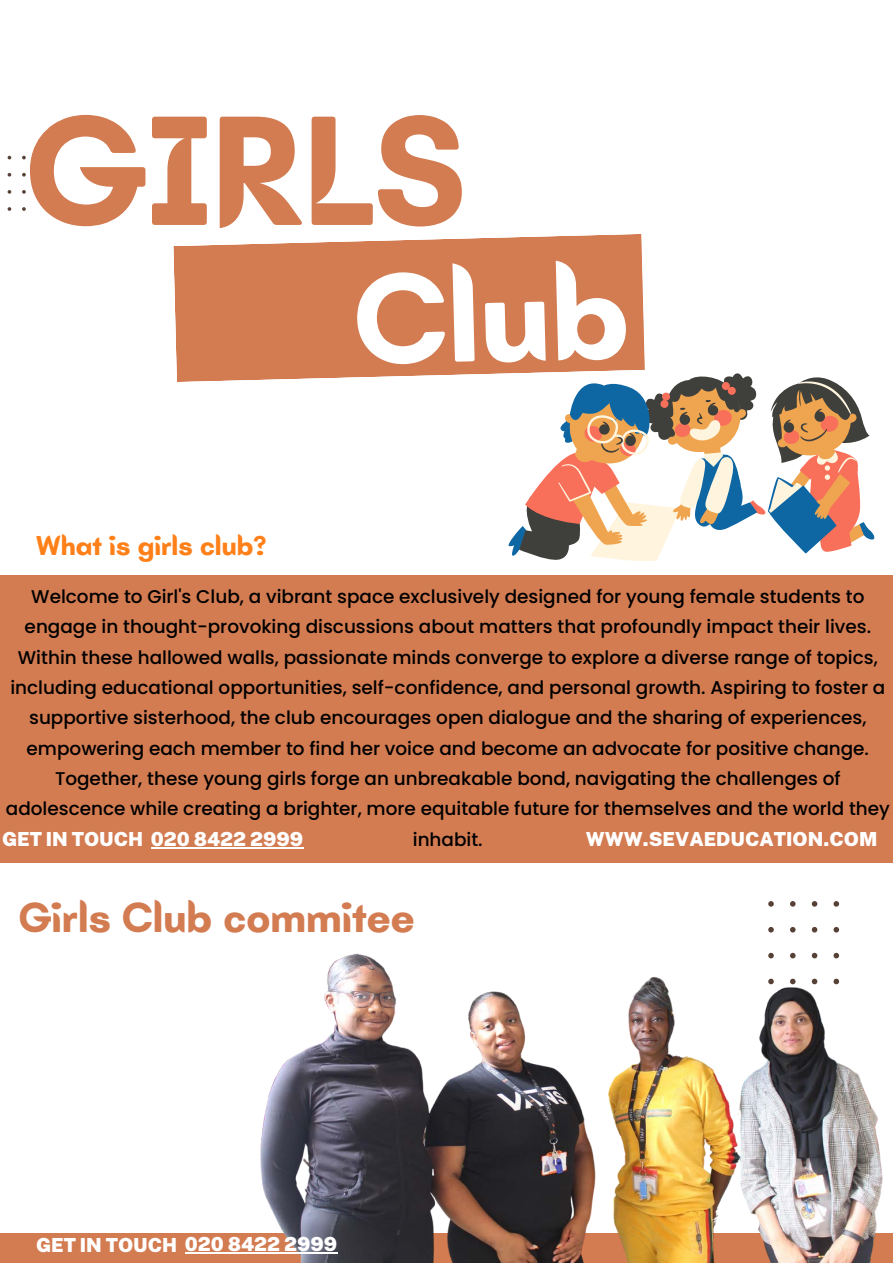
<style>
.page{position:relative;width:893px;height:1264px;background:#fff}
.page>*{position:absolute;margin:0;border:0;box-sizing:border-box;transform-origin:0 0}
.t1{font:700 159.15px "Batangas";color:#d37b51}
.t2{font:700 131.25px "Batangas";color:#fff}
.t3{font:700 42.9px "Batangas";color:#d37b51}
.t4{font:700 27.9px "Batangas";color:#ff8019}
.t5{font:900 19.35px "Public Sans";color:#fff}
.t6{font:500 18.45px/30.3px "Poppins";color:#000;text-align:center}
</style>
<div class="page">
<div style="left:0;top:574px;width:892px;height:288px;background:#d37b51"></div>
<svg style="left:173px;top:234px;width:471px;height:148px;background:#d6845d"></svg>
<div style="left:0;top:1233px;width:892px;height:29px;background:#d37b51"></div>
<svg style="left:22px;top:173px;width:4px;height:3px"></svg>
<svg style="left:8px;top:190px;width:3px;height:4px"></svg>
<svg style="left:22px;top:190px;width:4px;height:4px"></svg>
<svg style="left:22px;top:156px;width:4px;height:3px"></svg>
<svg style="left:8px;top:207px;width:3px;height:4px"></svg>
<svg style="left:22px;top:207px;width:4px;height:4px"></svg>
<svg style="left:506px;top:373px;width:369px;height:188px"></svg>
<img style="left:247px;top:847px;width:645px;height:415px">
<hr style="left:185px;top:1252px;width:152px;height:1px;background:#fff">
<hr style="left:151px;top:847px;width:152px;height:1px;background:#fff">
<p class="t1" style="left:26px;top:77px;width:442px">GIRLS</p>
<p class="t2" style="left:353px;top:241px;width:277px;rotate:-1deg">Club</p>
<p class="t4" style="left:36px;top:529px;width:232px">What is girls club?</p>
<p class="t6" style="left:6px;top:581px;width:885px">Welcome to Girl's Club, a vibrant space exclusively designed for young female students to engage in thought-provoking discussions about matters that profoundly impact their lives.<br>Within these hallowed walls, passionate minds converge to explore a diverse range of topics, including educational opportunities, self-confidence, and personal growth. Aspiring to foster a supportive sisterhood, the club encourages open dialogue and the sharing of experiences, empowering each member to find her voice and become an advocate for positive change.<br>Together, these young girls forge an unbreakable bond, navigating the challenges of adolescence while creating a brighter, more equitable future for themselves and the world they inhabit.</p>
<p class="t5" style="left:2px;top:827px;width:302px">GET IN TOUCH 020 8422 2999</p>
<p class="t5" style="left:585px;top:827px;width:293px">WWW.SEVAEDUCATION.COM</p>
<p class="t3" style="left:19px;top:892px;width:397px">Girls Club commitee</p>
<p class="t5" style="left:36px;top:1232px;width:302px">GET IN TOUCH 020 8422 2999</p>
</div>
